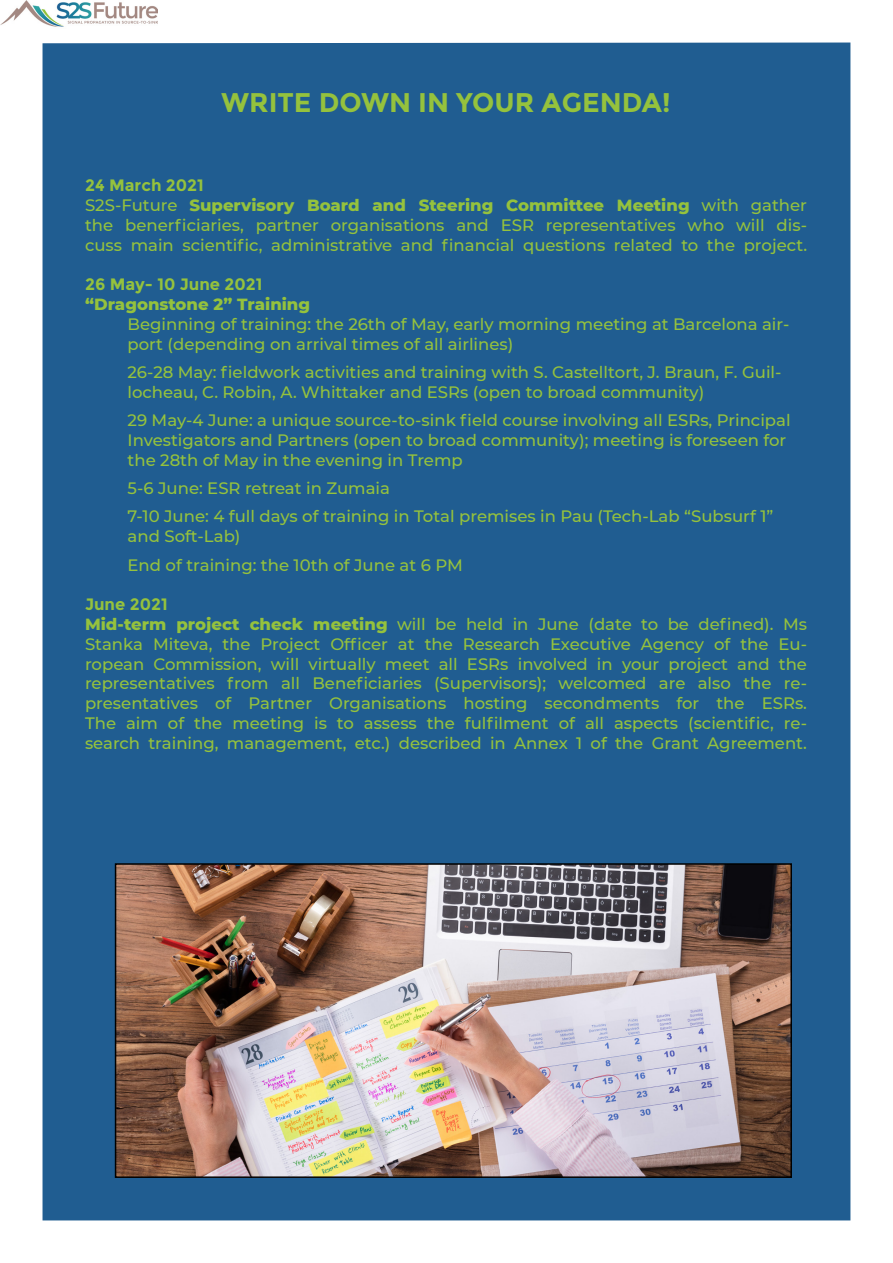
<style>
.page{position:relative;width:893px;height:1263px;background:#fff}
.page>*{position:absolute;margin:0;border:0;box-sizing:border-box;transform-origin:0 0}
.Folio-_Section_title{font:700 27px "Montserrat";color:#95c23d}
.Folio-_Section_title-2{font:500 16.5px/19.8px "Montserrat";color:#95c23d}
.Folio-_Section_title-3{font:700 16.5px "Montserrat";color:#95c23d}
.Folio-_Section_title-4{font:800 16.5px "Montserrat";color:#95c23d}
.s1{font-weight:800}
</style>
<div class="page">
<div style="left:43px;top:43px;width:807px;height:1177px;background:#205d91"></div>
<img style="left:0;top:0;width:158px;height:27px">
<img style="left:118px;top:866px;width:671px;height:309px">
<div style="left:115px;top:863px;width:677px;height:315px;border:2px solid #000"></div>
<p class="Folio-_Section_title" style="left:222px;top:87px;width:450px">WRITE DOWN IN YOUR AGENDA!</p>
<p class="Folio-_Section_title-3" style="left:85px;top:176px;width:120px">24 March 2021</p>
<p class="Folio-_Section_title-2" style="left:85px;top:195px;width:723px;text-align:justify">S2S-Future <span class="s1">Supervisory Board and Steering Committee Meeting</span> with gather the benerficiaries, partner organisations and ESR representatives who will dis&shy;cuss main scientific, administrative and financial questions related to the project.</p>
<p class="Folio-_Section_title-3" style="left:85px;top:275px;width:179px">26 May- 10 June 2021</p>
<p class="Folio-_Section_title-4" style="left:85px;top:292px;width:227px">“Dragonstone 2” Training</p>
<p class="Folio-_Section_title-2" style="left:128px;top:314px;width:663px">Beginning of training: the 26th of May, early morning meeting at Barcelona air&shy;port (depending on arrival times of all airlines)</p>
<p class="Folio-_Section_title-2" style="left:128px;top:362px;width:655px">26-28 May: fieldwork activities and training with S. Castelltort, J. Braun, F. Guil&shy;locheau, C. Robin, A. Whittaker and ESRs (open to broad community)</p>
<p class="Folio-_Section_title-2" style="left:128px;top:410px;width:664px">29 May-4 June: a unique source-to-sink field course involving all ESRs, Principal<br>Investigators and Partners (open to broad community); meeting is foreseen for the 28th of May in the evening in Tremp</p>
<p class="Folio-_Section_title-2" style="left:128px;top:478px;width:264px">5-6 June: ESR retreat in Zumaia</p>
<p class="Folio-_Section_title-2" style="left:128px;top:506px;width:647px">7-10 June: 4 full days of training in Total premises in Pau (Tech-Lab “Subsurf 1” and Soft-Lab)</p>
<p class="Folio-_Section_title-2" style="left:128px;top:554px;width:337px">End of training: the 10th of June at 6 PM</p>
<p class="Folio-_Section_title-3" style="left:85px;top:594px;width:84px">June 2021</p>
<p class="Folio-_Section_title-2" style="left:85px;top:613px;width:723px;text-align:justify"><span class="s1">Mid-term project check meeting</span> will be held in June (date to be defined). Ms Stanka Miteva, the Project Officer at the Research Executive Agency of the Eu&shy;ropean Commission, will virtually meet all ESRs involved in your project and the representatives from all Beneficiaries (Supervisors); welcomed are also the re&shy;presentatives of Partner Organisations hosting secondments for the ESRs.<br>The aim of the meeting is to assess the fulfilment of all aspects (scientific, re&shy;search training, management, etc.) described in Annex 1 of the Grant Agreement.</p>
</div>
